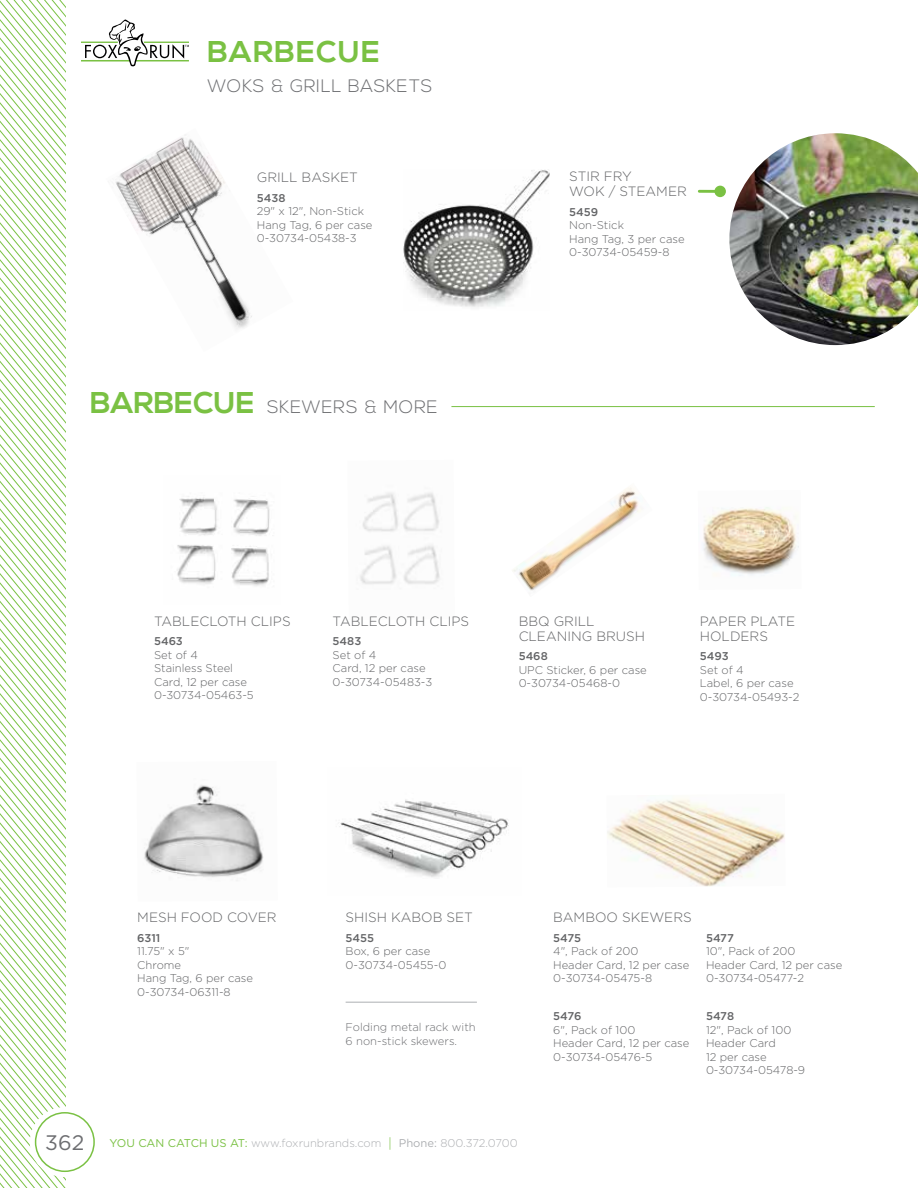
<style>
.page{position:relative;width:918px;height:1188px;background:#fff}
.page>*{position:absolute;margin:0;border:0;box-sizing:border-box;transform-origin:0 0}
.t1{font:700 30px "Nexa";letter-spacing:.04em;color:#7ac143}
.t2{font:300 18px "Nexa";letter-spacing:.04em;color:#6d6e71}
.t3{font:300 13.5px/15px "Gotham";color:#636466}
.t4{font:300 11.25px/13.5px "Gotham";color:#636466}
.t5{font:300 11.25px "Gotham";color:#adafb2}
.t6{font:500 11.25px "Gotham";color:#636466}
.t7{font:300 11.25px/13.5px "Gotham";color:#6d6e71}
.s1{font-weight:700;font-size:30px;color:#7ac143}
.s2{font-weight:400;font-size:21px;color:#6d6e71}
.s3{font-weight:400;color:#7ac143}
.s4{font-size:13.5px;color:#7ac143}
.s5{font-weight:400}
</style>
<div class="page">
<svg style="left:0;top:0;width:65px;height:1188px"></svg>
<svg style="left:81px;top:19px;width:108px;height:47px"></svg>
<hr style="left:144px;top:42px;width:45px;height:1px;background:#7ac143">
<div style="left:30px;top:1107px;width:70px;height:70px;background:#fff;border-radius:50%"></div>
<div style="left:35px;top:1112px;width:60px;height:60px;border:2px solid #7ac143;border-radius:50%"></div>
<img style="left:339px;top:799px;width:170px;height:78px">
<img style="left:115px;top:134px;width:137px;height:195px">
<img style="left:403px;top:170px;width:147px;height:137px">
<img style="left:729px;top:133px;width:189px;height:212px">
<hr style="left:699px;top:190px;width:21px;height:3px;background:#7ac143">
<div style="left:714px;top:186px;width:12px;height:11px;background:#7ac143;border-radius:50%"></div>
<hr style="left:451px;top:406px;width:424px;height:1px;background:#7ac143">
<img style="left:512px;top:487px;width:129px;height:104px">
<img style="left:177px;top:496px;width:93px;height:90px">
<img style="left:360px;top:492px;width:80px;height:93px">
<img style="left:703px;top:507px;width:96px;height:69px">
<img style="left:144px;top:785px;width:120px;height:96px">
<img style="left:607px;top:798px;width:178px;height:89px">
<hr style="left:346px;top:1002px;width:131px;height:1px;background:#adafb2">
<h1 class="t1" style="left:207px;top:34px;width:174px">BARBECUE</h1>
<h2 class="t2" style="left:207px;top:76px;width:226px">WOKS &amp; GRILL BASKETS</h2>
<p class="t3" style="left:257px;top:170px;width:103px">GRILL BASKET</p>
<p class="t6" style="left:257px;top:191px;width:30px">5438</p>
<p class="t4" style="left:257px;top:204px;width:117px">29" x 12", Non-Stick<br>Hang Tag, 6 per case<br>0-30734-05438-3</p>
<h2 class="t2" style="left:90px;top:397px;width:349px"><span class="s1">BARBECUE</span> SKEWERS &amp; MORE</h2>
<p class="t3" style="left:569px;top:169px;width:119px">STIR FRY<br>WOK / STEAMER</p>
<p class="t6" style="left:569px;top:205px;width:30px">5459</p>
<p class="t4" style="left:569px;top:218px;width:117px">Non-Stick<br>Hang Tag, 3 per case<br>0-30734-05459-8</p>
<p class="t3" style="left:154px;top:613px;width:138px">TABLECLOTH CLIPS</p>
<p class="t6" style="left:154px;top:635px;width:30px">5463</p>
<p class="t4" style="left:154px;top:648px;width:101px">Set of 4<br>Stainless Steel<br>Card, 12 per case<br>0-30734-05463-5</p>
<p class="t3" style="left:333px;top:613px;width:138px">TABLECLOTH CLIPS</p>
<p class="t3" style="left:519px;top:613px;width:128px">BBQ GRILL<br>CLEANING BRUSH</p>
<p class="t3" style="left:700px;top:613px;width:97px">PAPER PLATE<br>HOLDERS</p>
<p class="t6" style="left:333px;top:635px;width:30px">5483</p>
<p class="t4" style="left:333px;top:648px;width:101px">Set of 4<br>Card, 12 per case<br>0-30734-05483-3</p>
<p class="t6" style="left:519px;top:650px;width:31px">5468</p>
<p class="t6" style="left:700px;top:650px;width:30px">5493</p>
<p class="t4" style="left:700px;top:663px;width:101px">Set of 4<br>Label, 6 per case<br>0-30734-05493-2</p>
<p class="t4" style="left:519px;top:663px;width:130px">UPC Sticker, 6 per case<br>0-30734-05468-0</p>
<p class="t3" style="left:137px;top:910px;width:141px">MESH FOOD COVER</p>
<p class="t3" style="left:346px;top:909px;width:129px">SHISH KABOB SET</p>
<p class="t6" style="left:137px;top:932px;width:25px">6311</p>
<p class="t4" style="left:137px;top:945px;width:117px">11.75" x 5"<br>Chrome<br>Hang Tag, 6 per case<br>0-30734-06311-8</p>
<p class="t6" style="left:346px;top:932px;width:30px">5455</p>
<p class="t4" style="left:346px;top:945px;width:102px">Box, 6 per case<br>0-30734-05455-0</p>
<p class="t7" style="left:346px;top:1020px;width:132px">Folding metal rack with<br>6 non-stick skewers.</p>
<p class="t5" style="left:45px;top:1137px;width:474px"><span class="s2">362</span> <span class="s3">YOU CAN CATCH US AT:</span> www.foxrunbrands.com <span class="s4">|</span> <span class="s5">Phone:</span> 800.372.0700</p>
<p class="t3" style="left:553px;top:909px;width:140px">BAMBOO SKEWERS</p>
<p class="t6" style="left:553px;top:932px;width:29px">5475</p>
<p class="t4" style="left:553px;top:945px;width:138px">4", Pack of 200<br>Header Card, 12 per case<br>0-30734-05475-8</p>
<p class="t6" style="left:553px;top:1010px;width:30px">5476</p>
<p class="t4" style="left:553px;top:1023px;width:138px">6", Pack of 100<br>Header Card, 12 per case<br>0-30734-05476-5</p>
<p class="t6" style="left:706px;top:932px;width:29px">5477</p>
<p class="t4" style="left:706px;top:945px;width:138px">10", Pack of 200<br>Header Card, 12 per case<br>0-30734-05477-2</p>
<p class="t6" style="left:706px;top:1010px;width:30px">5478</p>
<p class="t4" style="left:706px;top:1023px;width:101px">12", Pack of 100<br>Header Card<br>12 per case<br>0-30734-05478-9</p>
</div>
